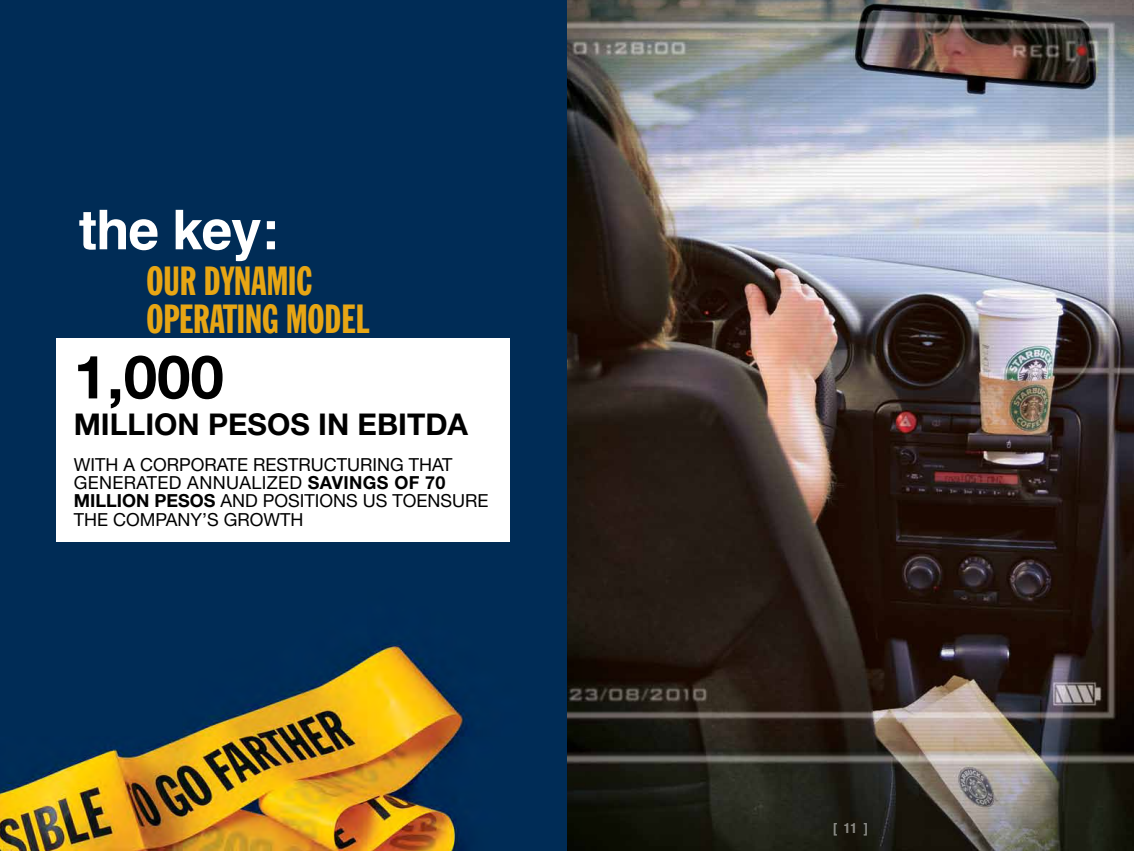
<style>
.page{position:relative;width:1134px;height:851px;background:#fff}
.page>*{position:absolute;margin:0;border:0;box-sizing:border-box;transform-origin:0 0}
.t1{font:700 60px "Helvetica Neue LT Std";color:#000}
.t2{font:700 55px "Helvetica";letter-spacing:-.02em;color:#fff}
.t3{font:40px/38.2px "Franklin Gothic Std Extra Cond";color:#e7a614}
.t4{font:700 30px "Helvetica Neue LT Std";color:#000}
.t5{font:18px/18px "Helvetica Neue LT Std";color:#000}
.t6{font:700 condensed 14px "Helvetica Neue LT Std";color:#fff}
.s1{font-weight:700}
</style>
<div class="page">
<img style="left:567px;top:0;width:567px;height:850px">
<img style="left:0;top:0;width:567px;height:850px">
<div style="left:57px;top:338px;width:453px;height:204px;background:#fff"></div>
<h2 class="t2" style="left:79px;top:185px;width:202px">the key:</h2>
<h3 class="t3" style="left:146px;top:263px;width:225px">OUR DYNAMIC<br>OPERATING MODEL</h3>
<h1 class="t1" style="left:74px;top:340px;width:152px">1,000</h1>
<h3 class="t4" style="left:74px;top:406px;width:396px">MILLION PESOS iN EBITDA</h3>
<p class="t5" style="left:74px;top:455px;width:238px">WITH A CORPORATE RESTRUC</p>
<p class="t5" style="left:337px;top:455px;width:22px">TURIN</p>
<p class="t5" style="left:390px;top:455px;width:64px">G THAT</p>
<p class="t5" style="left:74px;top:473px;width:18px">GENER</p>
<p class="t5" style="left:136px;top:473px;width:27px">ATED</p>
<p class="t5" style="left:187px;top:473px;width:17px">ANNU</p>
<p class="t5" style="left:239px;top:473px;width:45px">ALIZED</p>
<p class="t5" style="left:74px;top:473px;width:391px;text-indent:234px"><span class="s1">SAVINGS OF 70<br>MILLION PESOS</span> AND POSITIONS US TOENSURE<br>THE COMPANY’S GROWTH</p>
<p class="t6" style="left:833px;top:819px;width:37px">[ 11 ]</p>
</div>
